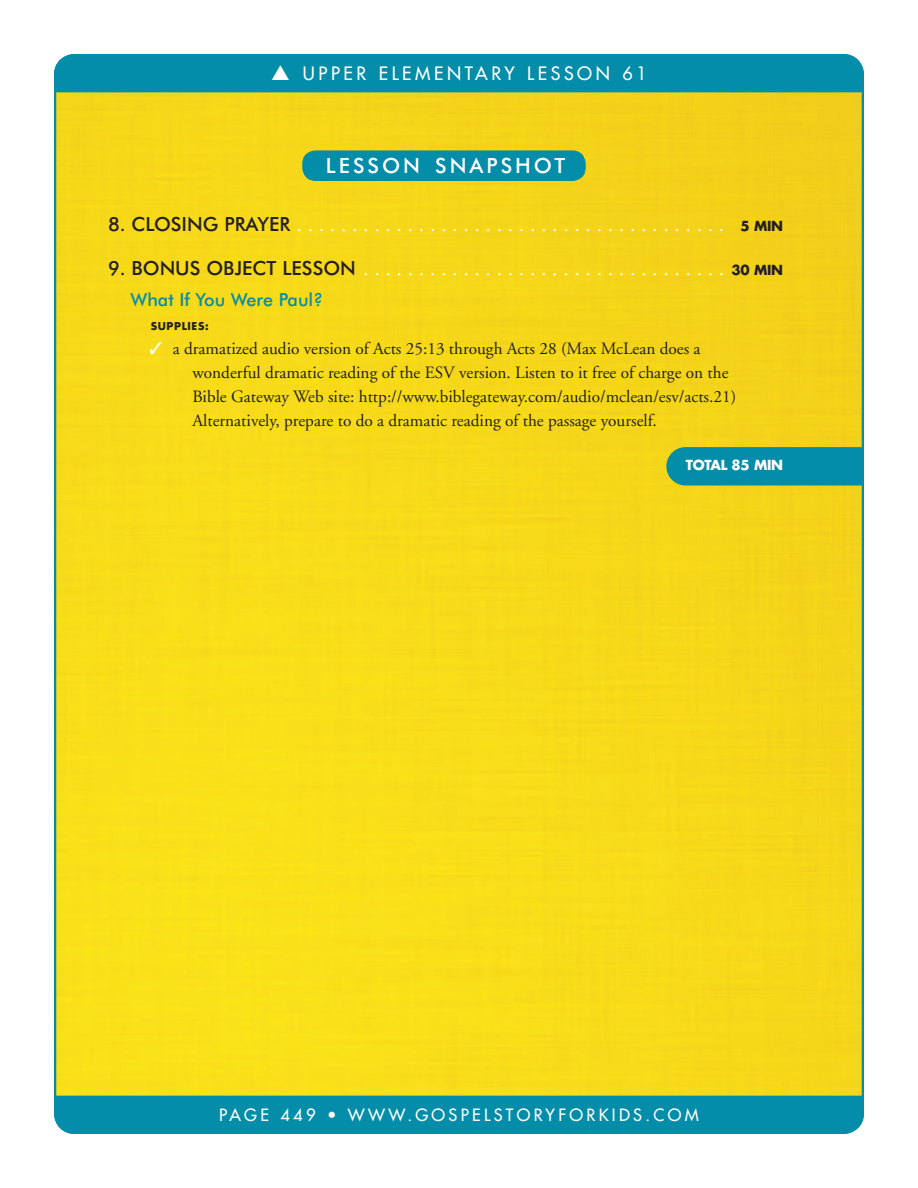
<style>
.page{position:relative;width:918px;height:1188px;background:#fff}
.page>*{position:absolute;margin:0;border:0;box-sizing:border-box;transform-origin:0 0}
.HEAD{font:500 21px "Futura BT";letter-spacing:.145em;color:#fff}
.LS_Subhead{font:19.5px "Adobe Garamond";color:#fff}
.t1{font:18px "Futura";letter-spacing:.2em;color:#fff}
.LS_Subhead_2{font:500 18px "Futura BT";color:#048da9}
.t2{font:17.25px/24px "Adobe Garamond";color:#231f20}
.t3{font:16.5px "Futura";letter-spacing:.2em;color:#fff}
.LS_Total_Mins{font:700 13.5px "Futura";letter-spacing:-.02em;color:#fff}
.LS_Supply_List_Inden{font:700 10.5px "Futura";letter-spacing:.06em;color:#231f20}
.s1{font-family:"Futura BT";font-weight:500;color:#231f20}
.s2{font-family:"Futura";font-weight:700;font-size:13.5px;color:#231f20}
.s3{color:#fff}
</style>
<div class="page">
<img style="left:57px;top:92px;width:804px;height:1004px">
<div style="left:54px;top:54px;width:810px;height:38px;background:#048da9"></div>
<div style="left:54px;top:1096px;width:810px;height:38px;background:#048da9"></div>
<div style="left:302px;top:150px;width:284px;height:31px;background:#048da9;border-radius:14px"></div>
<svg style="left:666px;top:447px;width:198px;height:39px;background:#0d8fa3"></svg>
<p class="t1" style="left:271px;top:62px;width:377px">▲ UPPER ELEMENTARY LESSON 61</p>
<p class="HEAD" style="left:326px;top:153px;width:241px">LESSON SNAPSHOT</p>
<p class="LS_Subhead" style="left:108px;top:215px;width:677px"><span class="s1">8. CLOSING PRAYER</span>....................................... <span class="s2">5 MIN</span></p>
<p class="LS_Subhead" style="left:108px;top:259px;width:677px"><span class="s1">9. BONUS OBJECT LESSON</span>................................. <span class="s2">30 MIN</span></p>
<p class="LS_Subhead_2" style="left:130px;top:289px;width:194px">What If You Were Paul?</p>
<p class="LS_Supply_List_Inden" style="left:151px;top:319px;width:60px">SUPPLIES:</p>
<p class="t2" style="left:192px;top:337px;width:545px;text-indent:-43px"><span class="s3">✓</span> a dramatized audio version of Acts 25:13 through Acts 28 (Max McLean does a wonderful dramatic reading of the ESV version. Listen to it free of charge on the Bible Gateway Web site: http://www.biblegateway.com/audio/mclean/esv/acts.21)<br>Alternatively, prepare to do a dramatic reading of the passage yourself.</p>
<p class="LS_Total_Mins" style="left:686px;top:456px;width:99px">TOTAL 85 MIN</p>
<p class="t3" style="left:219px;top:1105px;width:481px">PAGE 449 • WWW.GOSPELSTORYFORKIDS.COM</p>
</div>
